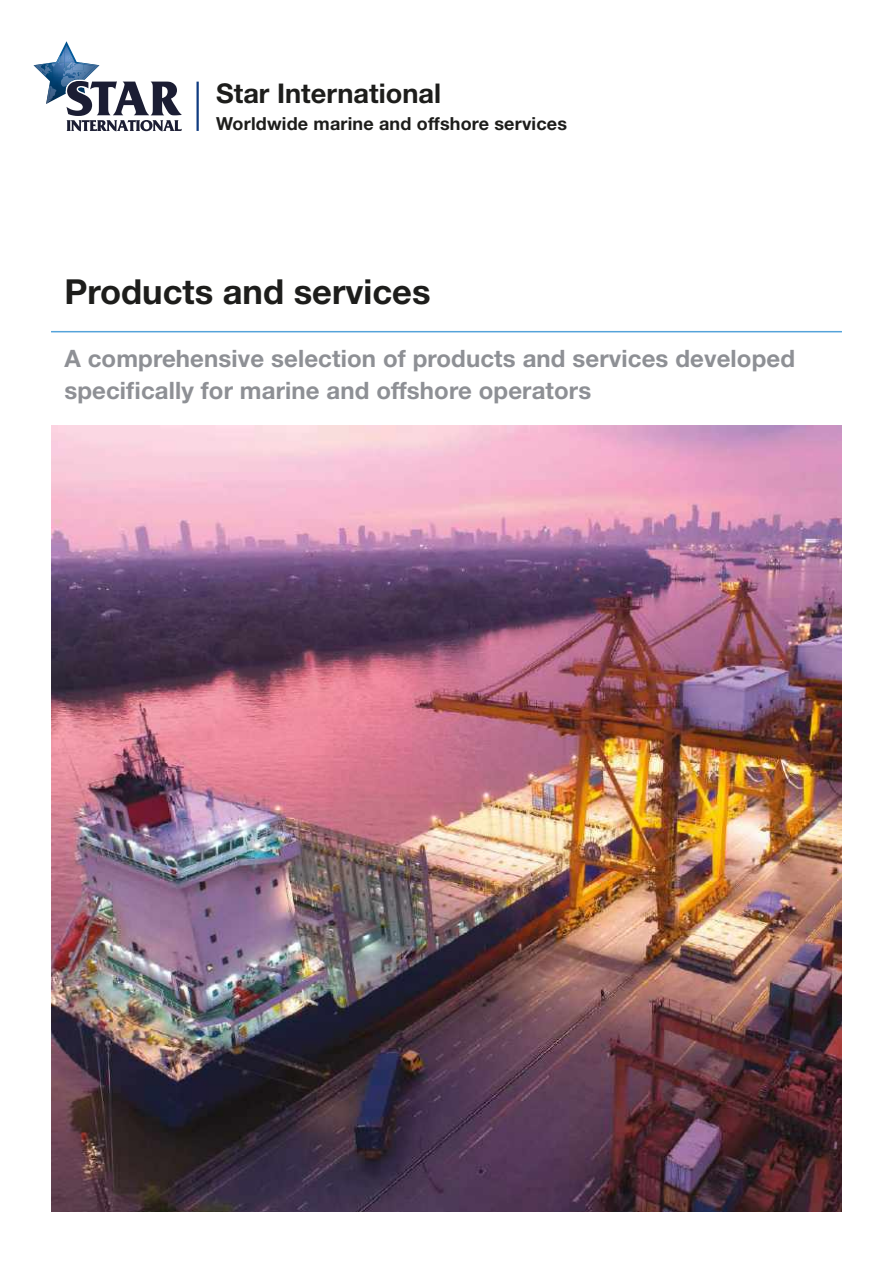
<style>
.page{position:relative;width:893px;height:1263px;background:#fff}
.page>*{position:absolute;margin:0;border:0;box-sizing:border-box;transform-origin:0 0}
.t1{font:700 34.5px "Helvetica Neue LT Std";color:#1d1d1b}
.t2{font:700 27.15px "Helvetica Neue LT Std";color:#1d1d1b}
.t3{font:700 24px/32px "Helvetica Neue LT Std";letter-spacing:.005em;color:#8e9095}
.t4{font:700 18px "Helvetica Neue LT Std";letter-spacing:.01em;color:#1d1d1b}
</style>
<div class="page">
<svg style="left:34px;top:41px;width:148px;height:90px"></svg>
<hr style="left:196px;top:82px;width:3px;height:49px;background:#0f3b80">
<hr style="left:51px;top:331px;width:791px;height:1px;background:#54a3da">
<img style="left:51px;top:425px;width:791px;height:787px">
<p class="t2" style="left:216px;top:84px;width:227px">Star International</p>
<p class="t4" style="left:216px;top:117px;width:352px">Worldwide marine and offshore services</p>
<h1 class="t1" style="left:64px;top:280px;width:368px">Products and services</h1>
<p class="t3" style="left:64px;top:344px;width:732px">A comprehensive selection of products and services developed specifically for marine and offshore operators</p>
</div>
